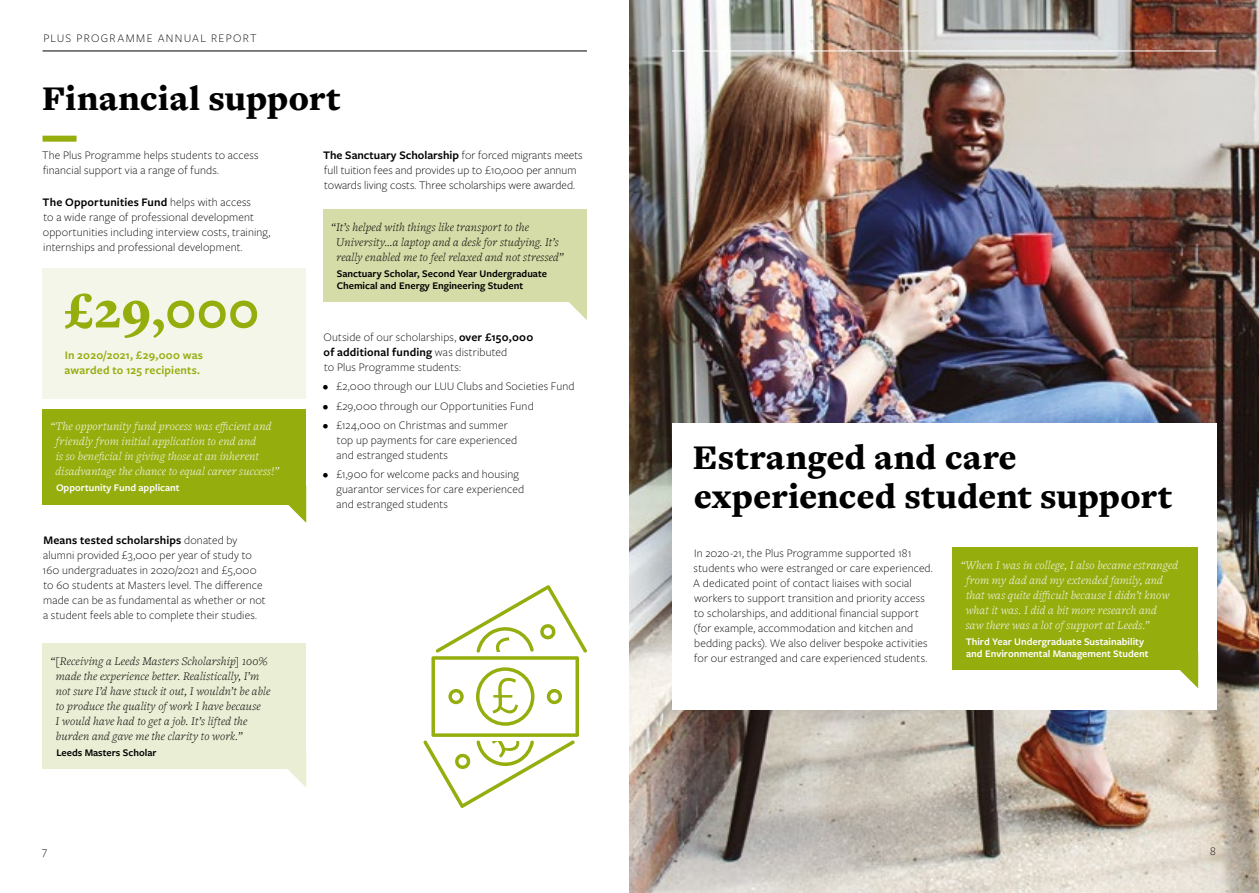
<style>
.page{position:relative;width:1259px;height:893px;background:#fff}
.page>*{position:absolute;margin:0;border:0;box-sizing:border-box;transform-origin:0 0}
.H2_Pull_Out{font:900 54px "Freight Text Pro";color:#95ad0d}
.t1{font:900 36px/39px "Freight Text Pro";letter-spacing:.005em;color:#000}
.Body_Copy{font:300 12px/15px "Freight Sans Pro";letter-spacing:.015em;color:#000}
.t2{font:italic 300 12px/15px "Freight Text Pro";letter-spacing:.015em;color:#000}
.t3{font:italic 300 12px/15px "Freight Text Pro";letter-spacing:.015em;color:#fff}
.Body_Bullet{font:300 12px/15px "Freight Sans Pro";letter-spacing:.015em;color:#000}
.Quote_Source{font:300 12px/15px "Freight Sans Pro";color:#000}
.Body_Copy_pull_out{font:600 12px/15px "Freight Sans Pro";letter-spacing:.015em;color:#95ad0d}
.Body_Copy-2{font:300 12px "Freight Sans Pro";letter-spacing:.115em;color:#000}
.Quote_Source-2{font:600 10.5px/12px "Freight Sans Pro";color:#000}
.Quote_Source-3{font:600 10.5px/12px "Freight Sans Pro";color:#fff}
.s1{font-weight:600}
</style>
<div class="page">
<hr style="left:43px;top:51px;width:544px;height:1px;background:#000">
<img style="left:629px;top:0;width:630px;height:893px">
<hr style="left:672px;top:51px;width:544px;height:1px;background:#fff">
<div style="left:43px;top:136px;width:34px;height:6px;background:#95ad0d"></div>
<div style="left:43px;top:269px;width:263px;height:73px;background:#f5f6ea"></div>
<div style="left:43px;top:330px;width:263px;height:69px;background:#f5f6ea"></div>
<div style="left:672px;top:423px;width:544px;height:287px;background:#fff"></div>
<svg style="left:423px;top:585px;width:164px;height:223px"></svg>
<div style="left:43px;top:644px;width:263px;height:125px;background:#eaeed4"></div>
<svg style="left:288px;top:769px;width:18px;height:18px"></svg>
<div style="left:323px;top:209px;width:264px;height:93px;background:#d5dca8"></div>
<svg style="left:569px;top:302px;width:18px;height:18px"></svg>
<div style="left:43px;top:409px;width:263px;height:95px;background:#95ad0d"></div>
<svg style="left:288px;top:504px;width:18px;height:19px"></svg>
<div style="left:952px;top:548px;width:246px;height:122px;background:#95ad0d"></div>
<svg style="left:1180px;top:670px;width:18px;height:18px"></svg>
<p class="Body_Copy-2" style="left:43px;top:30px;width:215px">PLUS PROGRAMME ANNUAL REPORT</p>
<h1 class="t1" style="left:42px;top:78px;width:300px">Financial support</h1>
<p class="Body_Copy" style="left:42px;top:147px;width:218px">The Plus Programme helps students to access financial support via a range of funds.</p>
<p class="Body_Copy" style="left:43px;top:194px;width:229px"><span class="s1">The Opportunities Fund</span> helps with access<br>to a wide range of professional development opportunities including interview costs, training, internships and professional development.</p>
<h2 class="H2_Pull_Out" style="left:63px;top:274px;width:198px">£29,000</h2>
<p class="Body_Copy_pull_out" style="left:65px;top:348px;width:140px">In 2020/2021, £29,000 was awarded to 125 recipients.</p>
<p class="Quote_Source" style="left:323px;top:147px;width:261px"><span class="s1">The Sanctuary Scholarship</span> for forced migrants meets full tuition fees and provides up to £10,000 per annum towards living costs. Three scholarships were awarded.</p>
<p class="t2" style="left:336px;top:219px;width:229px;text-indent:-5px">“It’s helped with things like transport to the<br>University…a laptop and a desk for studying. It’s really enabled me to feel relaxed and not stressed”</p>
<p class="Quote_Source-2" style="left:337px;top:267px;width:212px">Sanctuary Scholar, Second Year Undergraduate<br>Chemical and Energy Engineering Student</p>
<p class="Body_Copy" style="left:323px;top:329px;width:211px">Outside of our scholarships, <span class="s1">over £150,000 of additional funding</span> was distributed<br>to Plus Programme students:</p>
<p class="Body_Bullet" style="left:323px;top:379px;width:253px">• £2,000 through our LUU Clubs and Societies Fund</p>
<p class="Body_Bullet" style="left:323px;top:398px;width:212px">• £29,000 through our Opportunities Fund</p>
<p class="Body_Bullet" style="left:336px;top:417px;width:182px;text-indent:-14px">• £124,000 on Christmas and summer top up payments for care experienced and estranged students</p>
<p class="Body_Bullet" style="left:336px;top:466px;width:189px;text-indent:-14px">• £1,900 for welcome packs and housing guarantor services for care experienced and estranged students</p>
<p class="t3" style="left:56px;top:418px;width:225px;text-indent:-5px">“The opportunity fund process was efficient and friendly from initial application to end and<br>is so beneficial in giving those at an inherent disadvantage the chance to equal career success!”</p>
<p class="Quote_Source-3" style="left:56px;top:482px;width:125px">Opportunity Fund applicant</p>
<p class="Body_Copy" style="left:43px;top:532px;width:225px"><span class="s1">Means tested scholarships</span> donated by alumni provided £3,000 per year of study to 160 undergraduates in 2020/2021 and £5,000 to 60 students at Masters level. The difference made can be as fundamental as whether or not a student feels able to complete their studies.</p>
<p class="t2" style="left:55px;top:653px;width:216px;text-indent:-5px">“[Receiving a Leeds Masters Scholarship] 100% made the experience better. Realistically, I’m not sure I’d have stuck it out, I wouldn’t be able to produce the quality of work I have because<br>I would have had to get a job. It’s lifted the burden and gave me the clarity to work.”</p>
<p class="Quote_Source-2" style="left:56px;top:746px;width:102px">Leeds Masters Scholar</p>
<h1 class="t1" style="left:693px;top:437px;width:480px">Estranged and care experienced student support</h1>
<p class="Body_Copy" style="left:693px;top:545px;width:241px">In 2020-21, the Plus Programme supported 181 students who were estranged or care experienced.<br>A dedicated point of contact liaises with social workers to support transition and priority access to scholarships, and additional financial support (for example, accommodation and kitchen and bedding packs). We also deliver bespoke activities for our estranged and care experienced students.</p>
<p class="t3" style="left:965px;top:557px;width:214px;text-indent:-5px">“When I was in college, I also became estranged from my dad and my extended family, and that was quite difficult because I didn’t know what it was. I did a bit more research and<br>saw there was a lot of support at Leeds.”</p>
<p class="Quote_Source-3" style="left:966px;top:635px;width:184px">Third Year Undergraduate Sustainability and Environmental Management Student</p>
<p class="Body_Copy" style="left:42px;top:843px;width:7px">7</p>
<p class="Body_Copy" style="left:1210px;top:843px;width:7px">8</p>
</div>
